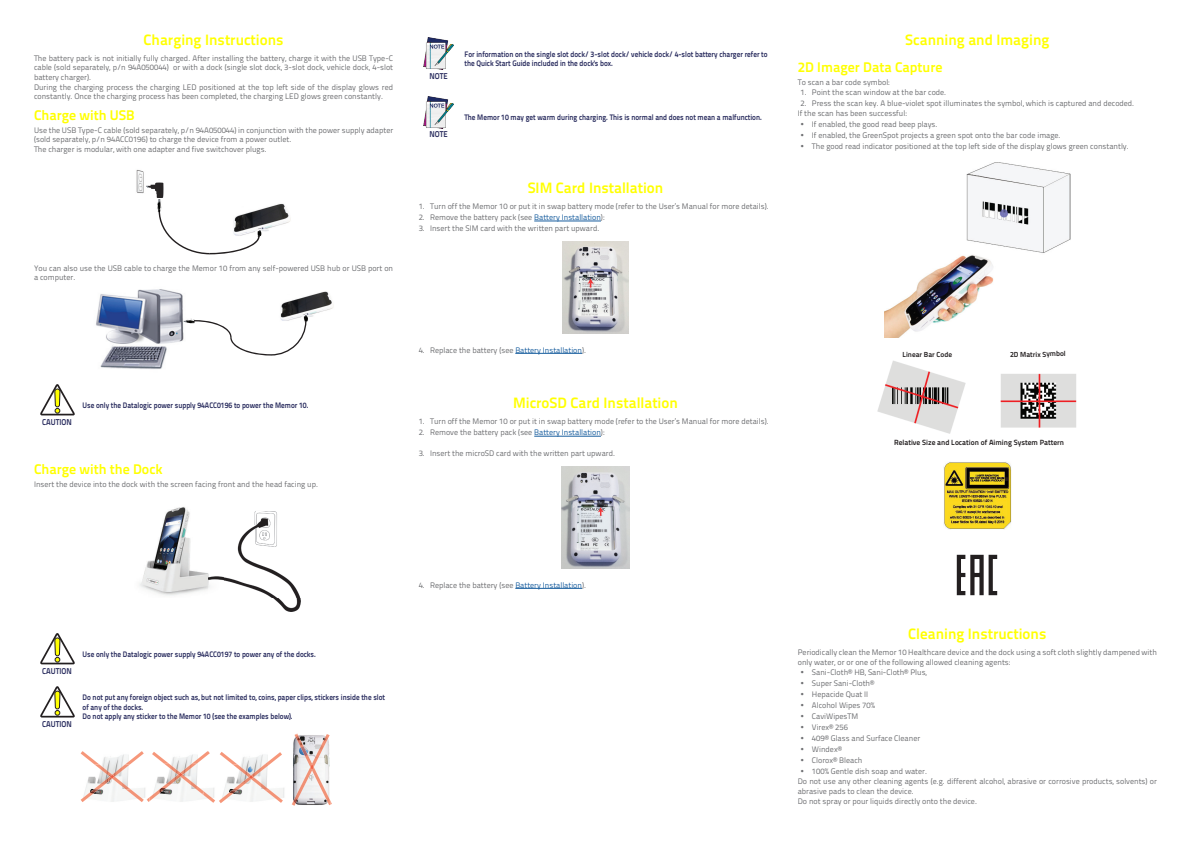
<style>
.page{position:relative;width:1191px;height:842px;background:#fff}
.page>*{position:absolute;margin:0;border:0;box-sizing:border-box;transform-origin:0 0}
.t1{font:700 15px "Titillium Text 22 L";color:#ff0}
.t2{font:700 14px "Titillium Text 22 L";color:#ff0}
.t3{font:700 8.5px "Titillium Text 22 L";color:#292c5e;scale:.9 1}
.t4{font:8px/9.6px "Titillium Text 22 L";color:#6d6e71}
.t5{font:700 8px/9.6px "Titillium Text 22 L";color:#292c5e;scale:.9 1}
.t6{font:700 7.5px "Titillium Text 22 L";color:#231f20}
.t7{font:700 7.3px "Titillium Text 22 L";color:#231f20}
.s1{color:#175d9e}
</style>
<div class="page">
<hr style="left:534px;top:221px;width:67px;height:1px;background:#175d9e">
<hr style="left:515px;top:353px;width:67px;height:1px;background:#175d9e">
<hr style="left:534px;top:436px;width:67px;height:1px;background:#175d9e">
<hr style="left:515px;top:588px;width:67px;height:1px;background:#175d9e">
<img style="left:563px;top:242px;width:65px;height:92px">
<svg style="left:587px;top:278px;width:7px;height:10px"></svg>
<img style="left:561px;top:466px;width:68px;height:103px">
<svg style="left:597px;top:507px;width:7px;height:9px"></svg>
<img style="left:424px;top:38px;width:29px;height:32px">
<img style="left:424px;top:97px;width:29px;height:32px">
<img style="left:884px;top:163px;width:186px;height:175px">
<img style="left:878px;top:361px;width:88px;height:73px">
<img style="left:1000px;top:373px;width:76px;height:54px">
<img style="left:943px;top:462px;width:68px;height:67px">
<img style="left:956px;top:554px;width:42px;height:42px">
<img style="left:280px;top:291px;width:54px;height:26px">
<img style="left:96px;top:289px;width:88px;height:80px">
<svg style="left:184px;top:314px;width:125px;height:42px"></svg>
<img style="left:139px;top:507px;width:69px;height:89px">
<img style="left:223px;top:511px;width:78px;height:87px">
<img style="left:273px;top:598px;width:28px;height:13px">
<img style="left:208px;top:573px;width:15px;height:16px">
<img style="left:293px;top:734px;width:37px;height:72px">
<img style="left:80px;top:753px;width:67px;height:49px">
<img style="left:125px;top:752px;width:19px;height:12px">
<img style="left:115px;top:764px;width:15px;height:13px">
<img style="left:93px;top:777px;width:38px;height:13px">
<img style="left:81px;top:790px;width:17px;height:12px">
<img style="left:81px;top:752px;width:18px;height:12px">
<img style="left:94px;top:764px;width:21px;height:13px">
<img style="left:126px;top:790px;width:18px;height:12px">
<svg style="left:110px;top:775px;width:5px;height:3px"></svg>
<svg style="left:310px;top:764px;width:4px;height:6px"></svg>
<img style="left:149px;top:755px;width:65px;height:47px">
<img style="left:180px;top:775px;width:24px;height:18px">
<img style="left:152px;top:752px;width:16px;height:11px">
<img style="left:163px;top:763px;width:34px;height:12px">
<img style="left:161px;top:775px;width:19px;height:13px">
<img style="left:149px;top:788px;width:17px;height:13px">
<img style="left:192px;top:752px;width:18px;height:11px">
<svg style="left:178px;top:773px;width:5px;height:4px"></svg>
<img style="left:224px;top:754px;width:60px;height:48px">
<img style="left:220px;top:752px;width:18px;height:12px">
<img style="left:233px;top:764px;width:21px;height:13px">
<img style="left:232px;top:777px;width:38px;height:13px">
<img style="left:265px;top:790px;width:18px;height:13px">
<svg style="left:201px;top:791px;width:14px;height:12px"></svg>
<img style="left:264px;top:752px;width:18px;height:13px">
<img style="left:248px;top:765px;width:21px;height:13px">
<img style="left:219px;top:790px;width:18px;height:13px">
<svg style="left:249px;top:775px;width:4px;height:4px"></svg>
<img style="left:262px;top:203px;width:29px;height:29px">
<img style="left:146px;top:182px;width:18px;height:15px">
<img style="left:136px;top:170px;width:8px;height:23px">
<svg style="left:157px;top:199px;width:105px;height:55px"></svg>
<svg style="left:40px;top:384px;width:35px;height:32px"></svg>
<svg style="left:40px;top:633px;width:35px;height:32px"></svg>
<svg style="left:40px;top:686px;width:35px;height:32px"></svg>
<h1 class="t1" style="left:144px;top:34px;width:141px">Charging Instructions</h1>
<p class="t4" style="left:34px;top:54px;width:361px">The battery pack is not initially fully charged. After installing the battery, charge it with the USB Type-C cable (sold separately, p/n 94A050044) or with a dock (single slot dock, 3-slot dock, vehicle dock, 4-slot battery charger).<br>During the charging process the charging LED positioned at the top left side of the display glows red constantly. Once the charging process has been completed, the charging LED glows green constantly.</p>
<h2 class="t2" style="left:34px;top:110px;width:102px">Charge with USB</h2>
<p class="t4" style="left:34px;top:126px;width:361px">Use the USB Type-C cable (sold separately, p/n 94A050044) in conjunction with the power supply adapter (sold separately, p/n 94ACC0196) to charge the device from a power outlet.<br>The charger is modular, with one adapter and five switchover plugs.</p>
<p class="t4" style="left:34px;top:264px;width:361px">You can also use the USB cable to charge the Memor 10 from any self-powered USB hub or USB port on a computer.</p>
<p class="t5" style="left:83px;top:401px;width:252px">Use only the Datalogic power supply 94ACC0196 to power the Memor 10.</p>
<p class="t3" style="left:42px;top:418px;width:34px">CAUTION</p>
<h2 class="t2" style="left:34px;top:464px;width:130px">Charge with the Dock</h2>
<p class="t4" style="left:34px;top:480px;width:285px">Insert the device into the dock with the screen facing front and the head facing up.</p>
<p class="t3" style="left:429px;top:72px;width:22px">NOTE</p>
<p class="t3" style="left:429px;top:131px;width:22px">NOTE</p>
<p class="t5" style="left:464px;top:50px;width:338px">For information on the single slot dock/ 3-slot dock/ vehicle dock/ 4-slot battery charger refer to the Quick Start Guide included in the dock's box.</p>
<p class="t5" style="left:464px;top:113px;width:332px">The Memor 10 may get warm during charging. This is normal and does not mean a malfunction.</p>
<h1 class="t1" style="left:527px;top:181px;width:137px">SIM Card Installation</h1>
<p class="t4" style="left:419px;top:202px;width:351px">1. Turn off the Memor 10 or put it in swap battery mode (refer to the User’s Manual for more details).</p>
<p class="t4" style="left:419px;top:213px;width:187px">2. Remove the battery pack (see <span class="s1">Battery Installation</span>):</p>
<p class="t4" style="left:419px;top:224px;width:182px">3. Insert the SIM card with the written part upward.</p>
<p class="t4" style="left:419px;top:346px;width:169px">4. Replace the battery (see <span class="s1">Battery Installation</span>).</p>
<h1 class="t1" style="left:513px;top:397px;width:166px">MicroSD Card Installation</h1>
<p class="t4" style="left:419px;top:417px;width:351px">1. Turn off the Memor 10 or put it in swap battery mode (refer to the User’s Manual for more details).</p>
<p class="t4" style="left:419px;top:428px;width:187px">2. Remove the battery pack (see <span class="s1">Battery Installation</span>):</p>
<p class="t4" style="left:419px;top:449px;width:198px">3. Insert the microSD card with the written part upward.</p>
<h1 class="t1" style="left:905px;top:34px;width:146px">Scanning and Imaging</h1>
<h2 class="t2" style="left:797px;top:62px;width:146px">2D Imager Data Capture</h2>
<p class="t4" style="left:797px;top:78px;width:93px">To scan a bar code symbol:</p>
<p class="t4" style="left:800px;top:88px;width:147px">1. Point the scan window at the bar code.</p>
<p class="t4" style="left:800px;top:99px;width:335px">2. Press the scan key. A blue-violet spot illuminates the symbol, which is captured and decoded.</p>
<p class="t4" style="left:797px;top:110px;width:110px">If the scan has been successful:</p>
<p class="t4" style="left:812px;top:120px;width:127px">If enabled, the good read beep plays.</p>
<p class="t4" style="left:812px;top:131px;width:250px">If enabled, the GreenSpot projects a green spot onto the bar code image.</p>
<p class="t4" style="left:812px;top:142px;width:318px">The good read indicator positioned at the top left side of the display glows green constantly.</p>
<p class="t7" style="left:902px;top:352px;width:51px">Linear Bar Code</p>
<p class="t7" style="left:1010px;top:352px;width:57px;rotate:-1deg">2D Matrix Symbol</p>
<p class="t6" style="left:894px;top:440px;width:172px">Relative Size and Location of Aiming System Pattern</p>
<p class="t3" style="left:42px;top:667px;width:34px">CAUTION</p>
<p class="t3" style="left:42px;top:720px;width:34px">CAUTION</p>
<p class="t5" style="left:83px;top:650px;width:261px">Use only the Datalogic power supply 94ACC0197 to power any of the docks.</p>
<p class="t5" style="left:83px;top:693px;width:338px">Do not put any foreign object such as, but not limited to, coins, paper clips, stickers inside the slot of any of the docks.<br>Do not apply any sticker to the Memor 10 (see the examples below).</p>
<p class="t4" style="left:419px;top:581px;width:169px">4. Replace the battery (see <span class="s1">Battery Installation</span>).</p>
<h1 class="t1" style="left:908px;top:628px;width:140px">Cleaning Instructions</h1>
<p class="t4" style="left:797px;top:648px;width:361px">Periodically clean the Memor 10 Healthcare device and the dock using a soft cloth slightly dampened with only water, or or one of the following allowed cleaning agents:</p>
<p class="t4" style="left:812px;top:667px;width:117px;line-height:11px">Sani-Cloth® HB, Sani-Cloth® Plus,<br>Super Sani-Cloth®<br>Hepacide Quat II<br>Alcohol Wipes 70%<br>CaviWipesTM<br>Virex® 256<br>409® Glass and Surface Cleaner<br>Windex®<br>Clorox® Bleach<br>100% Gentle dish soap and water.</p>
<p class="t4" style="left:797px;top:777px;width:361px">Do not use any other cleaning agents (e.g. different alcohol, abrasive or corrosive products, solvents) or abrasive pads to clean the device.<br>Do not spray or pour liquids directly onto the device.</p>
</div>
